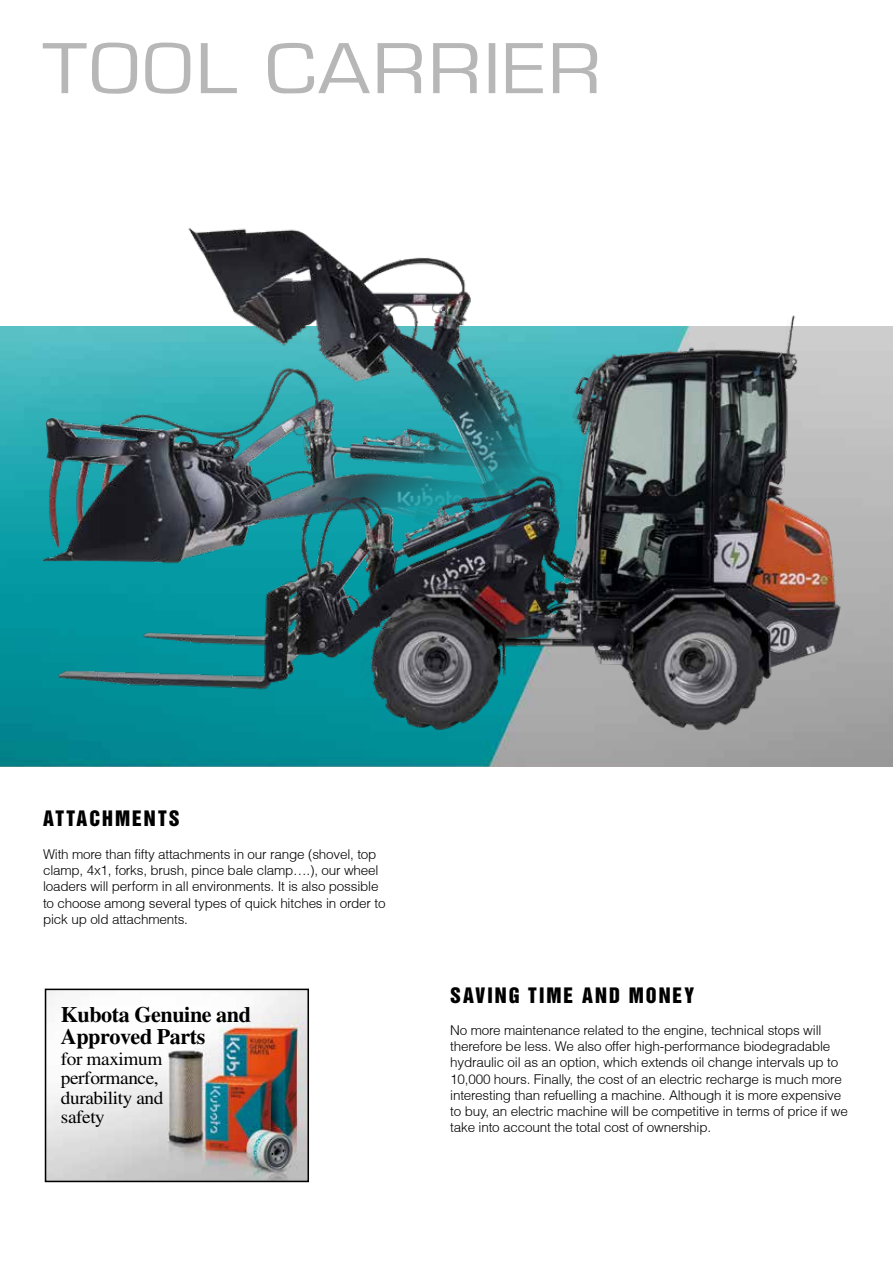
<style>
.page{position:relative;width:893px;height:1263px;background:#fff}
.page>*{position:absolute;margin:0;border:0;box-sizing:border-box;transform-origin:0 0}
.t1{font:75px "Eurostile Ext";letter-spacing:.025em;color:#b7b7b8}
.t2{font:700 22.05px/22.5px "Times";letter-spacing:-.02em;color:#000}
.t3{font:19.5px "Helvetica Inserat";letter-spacing:.1em;color:#000}
.t4{font:18.3px/19.2px "Times";letter-spacing:-.02em;color:#000;scale:1.05 1}
.t5{font:300 13.5px/16.2px "Helvetica";letter-spacing:-.015em;color:#000}
</style>
<div class="page">
<img style="left:0;top:326px;width:893px;height:440px">
<img style="left:48px;top:991px;width:258px;height:188px">
<div style="left:45px;top:988px;width:264px;height:194px;border:2px solid #000"></div>
<img style="left:7px;top:227px;width:864px;height:518px">
<h1 class="t1" style="left:43px;top:29px;width:560px">TOOL CARRIER</h1>
<h3 class="t3" style="left:43px;top:807px;width:138px">ATTACHMENTS</h3>
<p class="t5" style="left:43px;top:846px;width:344px">With more than fifty attachments in our range (shovel, top clamp, 4x1, forks, brush, pince bale clamp….), our wheel loaders will perform in all environments. It is also possible to choose among several types of quick hitches in order to pick up old attachments.</p>
<h2 class="t2" style="left:61px;top:1003px;width:192px">Kubota Genuine and<br>Approved Parts</h2>
<h3 class="t4" style="left:61px;top:1049px;width:99px">for maximum performance, durability and safety</h3>
<h3 class="t3" style="left:450px;top:983px;width:246px">SAVING TIME AND MONEY</h3>
<p class="t5" style="left:450px;top:1022px;width:399px">No more maintenance related to the engine, technical stops will therefore be less. We also offer high-performance biodegradable hydraulic oil as an option, which extends oil change intervals up to 10,000 hours. Finally, the cost of an electric recharge is much more interesting than refuelling a machine. Although it is more expensive to buy, an electric machine will be competitive in terms of price if we take into account the total cost of ownership.</p>
</div>
